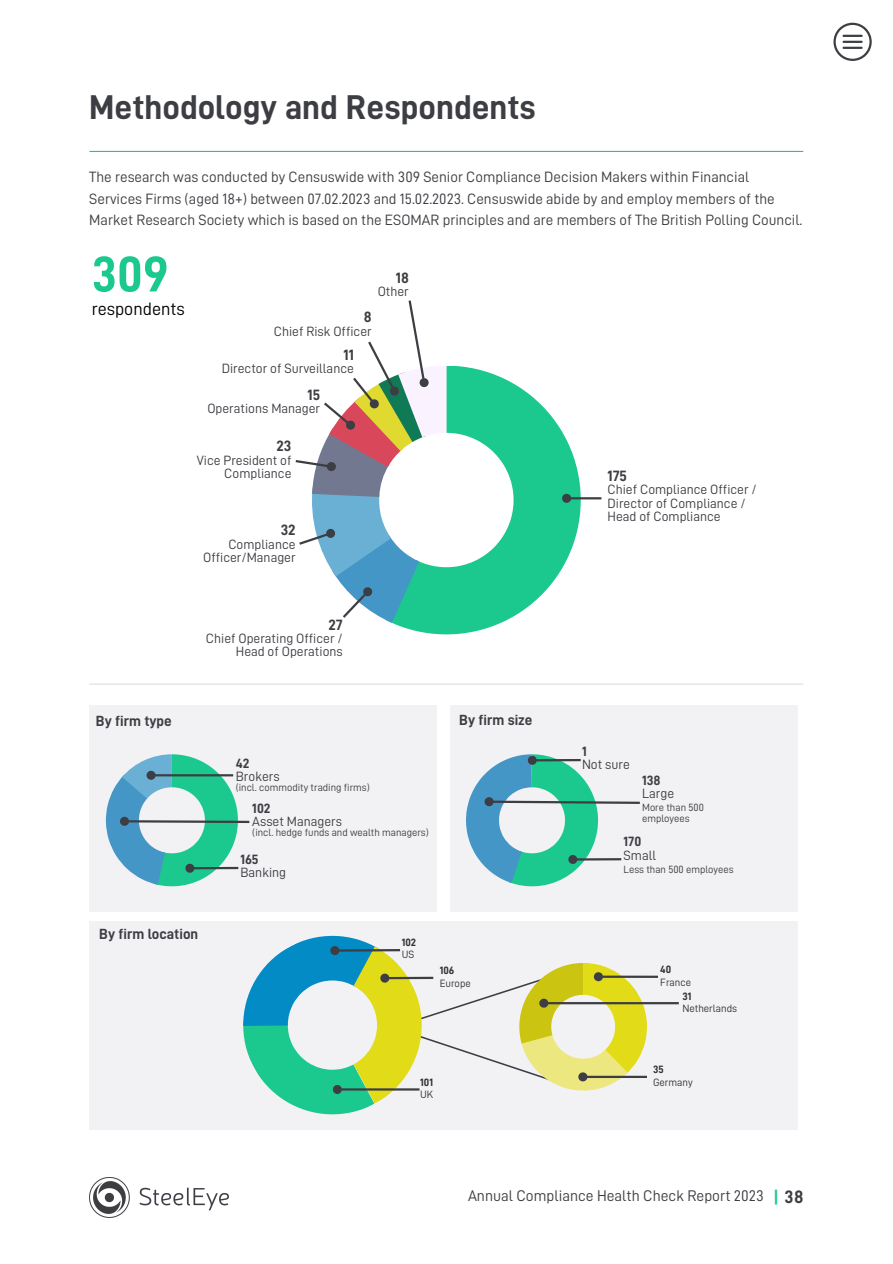
<style>
.page{position:relative;width:893px;height:1264px;background:#fff}
.page>*{position:absolute;margin:0;border:0;box-sizing:border-box;transform-origin:0 0}
.t1{font:50.25px "D DIN Bold";color:#1bc98e}
.t2{font:34.5px "D DIN Bold";color:#3d3e43}
.t3{font:18px "D DIN";color:#000}
.t4{font:15.45px "D DIN";color:#3d3e43}
.t5{font:15px/21.3px "D DIN";color:#3d3e43}
.t6{font:15px "D DIN Bold";color:#3d3e43}
.t7{font:14.7px "D DIN Bold";color:#3d3e43}
.t8{font:13.5px/13.5px "D DIN";color:#3d3e43;text-align:right}
.t9{font:13.5px "D DIN Bold";color:#3d3e43}
.t10{font:10.65px "D DIN";color:#323232}
.t11{font:10.65px "D DIN Bold";color:#323232}
.t12{font:10.5px/10.5px "D DIN";color:#3d3e43}
.s1{font-family:"D DIN Bold";font-size:18px;color:#1bc98e}
.s2{font-family:"D DIN Bold";font-size:18px}
</style>
<div class="page">
<div style="left:89px;top:705px;width:347px;height:206px;background:#f2f2f4"></div>
<div style="left:450px;top:705px;width:347px;height:206px;background:#f2f2f4"></div>
<div style="left:89px;top:921px;width:709px;height:208px;background:#f2f2f4"></div>
<svg style="left:392px;top:366px;width:188px;height:268px;fill:#1bc98e"></svg>
<hr style="left:570px;top:497px;width:31px;height:2px;background:#3d3e43">
<svg style="left:560px;top:492px;width:13px;height:12px"></svg>
<hr style="left:90px;top:683px;width:712px;height:1px;background:#dcdde1">
<svg style="left:295px;top:300px;width:151px;height:323px"></svg>
<svg style="left:106px;top:754px;width:144px;height:132px"></svg>
<svg style="left:466px;top:754px;width:174px;height:132px"></svg>
<hr style="left:602px;top:975px;width:56px;height:2px;background:#3d3e43">
<hr style="left:547px;top:1002px;width:131px;height:2px;background:#3d3e43">
<svg style="left:243px;top:935px;width:404px;height:179px"></svg>
<img style="left:89px;top:1177px;width:140px;height:40px">
<hr style="left:90px;top:151px;width:712px;height:1px;background:#1bc98e">
<svg style="left:833px;top:23px;width:38px;height:38px"></svg>
<hr style="left:842px;top:35px;width:20px;height:2px;background:#3d3e43">
<hr style="left:842px;top:41px;width:20px;height:2px;background:#3d3e43">
<hr style="left:842px;top:47px;width:20px;height:2px;background:#3d3e43">
<h2 class="t2" style="left:89px;top:90px;width:448px">Methodology and Respondents</h2>
<p class="t5" style="left:89px;top:167px;width:714px">The research was conducted by Censuswide with 309 Senior Compliance Decision Makers within Financial<br>Services Firms (aged 18+) between 07.02.2023 and 15.02.2023. Censuswide abide by and employ members of the<br>Market Research Society which is based on the ESOMAR principles and are members of The British Polling Council.</p>
<h1 class="t1" style="left:92px;top:250px;width:78px">309</h1>
<p class="t3" style="left:92px;top:300px;width:95px">respondents</p>
<p class="t6" style="left:396px;top:270px;width:15px">18</p>
<p class="t8" style="left:377px;top:285px;width:33px">Other</p>
<p class="t6" style="left:364px;top:310px;width:9px">8</p>
<p class="t8" style="left:274px;top:324px;width:99px">Chief Risk Officer</p>
<p class="t6" style="left:343px;top:347px;width:12px">11</p>
<p class="t8" style="left:222px;top:362px;width:134px">Director of Surveillance</p>
<p class="t6" style="left:307px;top:387px;width:14px">15</p>
<p class="t8" style="left:207px;top:402px;width:114px">Operations Manager</p>
<p class="t6" style="left:276px;top:439px;width:16px">23</p>
<p class="t8" style="left:197px;top:453px;width:96px">Vice President of<br>Compliance</p>
<p class="t6" style="left:281px;top:523px;width:16px">32</p>
<p class="t8" style="left:203px;top:537px;width:94px">Compliance<br>Officer/Manager</p>
<p class="t6" style="left:328px;top:617px;width:16px">27</p>
<p class="t8" style="left:206px;top:631px;width:138px">Chief Operating Officer /<br>Head of Operations</p>
<p class="t7" style="left:96px;top:713px;width:77px">By firm type</p>
<p class="t7" style="left:459px;top:712px;width:75px">By firm size</p>
<p class="t9" style="left:236px;top:756px;width:15px">42</p>
<p class="t8" style="left:236px;top:769px;width:45px">Brokers</p>
<p class="t12" style="left:236px;top:782px;width:136px">(incl. commodity trading firms)</p>
<p class="t9" style="left:252px;top:801px;width:20px">102</p>
<p class="t8" style="left:252px;top:814px;width:91px">Asset Managers</p>
<p class="t12" style="left:252px;top:827px;width:178px">(incl. hedge funds and wealth managers)</p>
<p class="t7" style="left:99px;top:926px;width:100px">By firm location</p>
<p class="t9" style="left:240px;top:852px;width:20px">165</p>
<p class="t8" style="left:240px;top:866px;width:47px">Banking</p>
<p class="t11" style="left:401px;top:936px;width:16px">102</p>
<p class="t10" style="left:401px;top:949px;width:14px">US</p>
<p class="t11" style="left:439px;top:965px;width:16px">106</p>
<p class="t10" style="left:439px;top:978px;width:33px">Europe</p>
<p class="t11" style="left:420px;top:1077px;width:14px">101</p>
<p class="t10" style="left:420px;top:1089px;width:15px">UK</p>
<p class="t6" style="left:607px;top:468px;width:21px">175</p>
<p class="t8" style="left:607px;top:483px;width:151px;text-align:left">Chief Compliance Officer /<br>Director of Compliance /<br>Head of Compliance</p>
<p class="t9" style="left:582px;top:744px;width:6px">1</p>
<p class="t8" style="left:582px;top:757px;width:49px">Not sure</p>
<p class="t9" style="left:642px;top:773px;width:20px">138</p>
<p class="t8" style="left:642px;top:787px;width:34px">Large</p>
<p class="t12" style="left:642px;top:802px;width:63px">More than 500 employees</p>
<p class="t9" style="left:623px;top:834px;width:19px">170</p>
<p class="t8" style="left:623px;top:848px;width:34px">Small</p>
<p class="t12" style="left:623px;top:864px;width:111px">Less than 500 employees</p>
<p class="t11" style="left:660px;top:964px;width:12px">40</p>
<p class="t10" style="left:660px;top:976px;width:32px">France</p>
<p class="t11" style="left:682px;top:990px;width:11px">31</p>
<p class="t10" style="left:682px;top:1003px;width:56px">Netherlands</p>
<p class="t11" style="left:653px;top:1064px;width:12px">35</p>
<p class="t10" style="left:653px;top:1076px;width:41px">Germany</p>
<p class="t4" style="left:468px;top:1188px;width:337px">Annual Compliance Health Check Report 2023 <span class="s1">|</span> <span class="s2">38</span></p>
</div>
